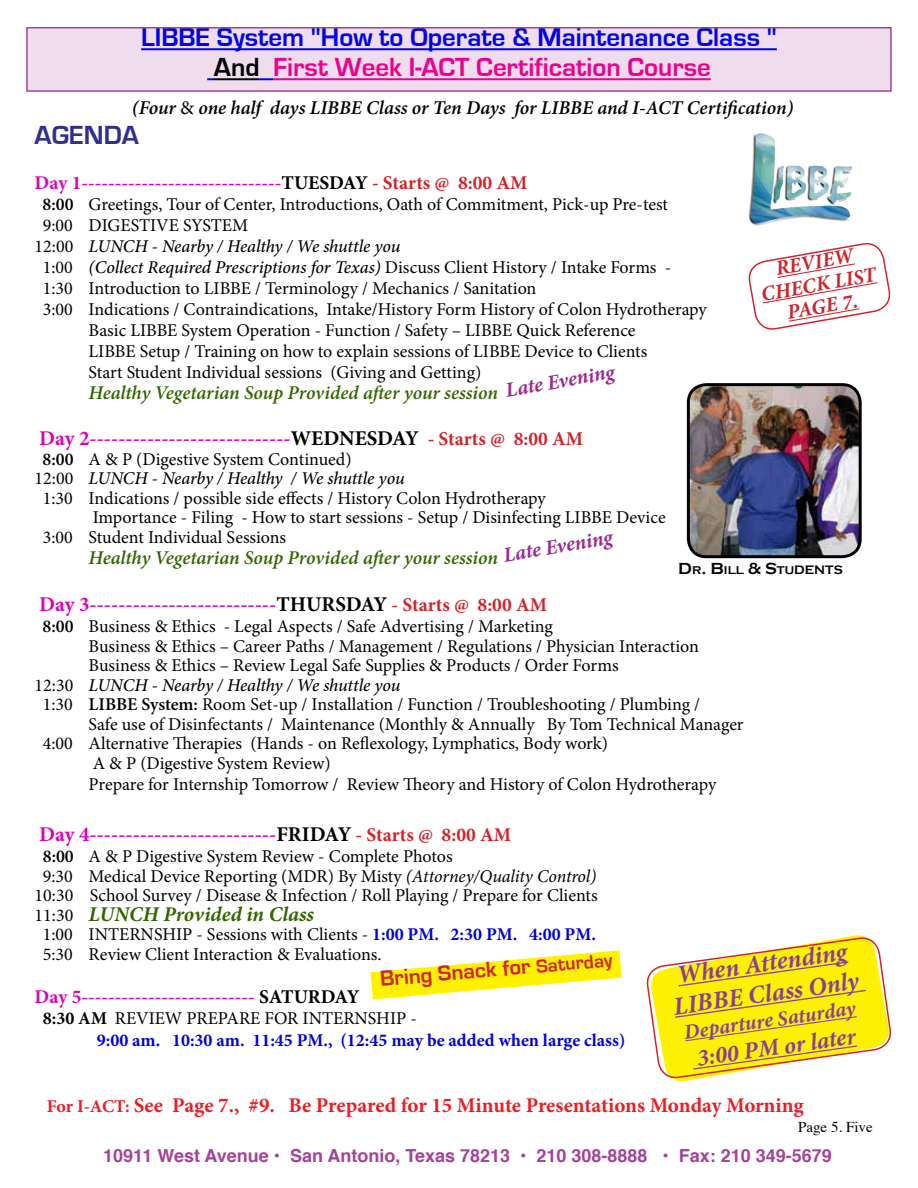
<style>
.page{position:relative;width:918px;height:1188px;background:#fff}
.page>*{position:absolute;margin:0;border:0;box-sizing:border-box;transform-origin:0 0}
.t1{font:700 27px/30px "Eurostile";color:#00e;text-align:center}
.t2{font:700 27px "Eurostile";color:#2e3192}
.t3{font:italic 700 25.5px/30.6px "Minion Pro";color:#8d3d97}
.t4{font:italic 700 24px "Minion Pro";color:#8d3d97}
.t5{font:700 22.5px "Eurostile";color:#d2232a}
.t6{font:700 21px "Minion Pro";color:#dd00ba}
.t7{font:700 21px "Minion Pro";letter-spacing:-.005em;color:#ed1c24}
.t8{font:italic 700 21px "Minion Pro";color:#360}
.t9{font:italic 700 21px "Minion Pro";color:#9c2a90}
.t10{font:italic 700 21px/22.5px "Minion Pro";color:#d2232a;text-align:center}
.t11{font:italic 700 21px "Minion Pro";color:#8d3d97}
.t12{font:700 19.5px "Minion Pro";color:#dd00ba}
.t13{font:italic 600 19.5px "Minion Pro";letter-spacing:-.005em;color:#360}
.t14{font:italic 600 19.5px "Minion Pro";color:#000}
.t15{font:18px/19.5px "Minion Pro";color:#000}
.t16{font:italic 500 18px "Minion Pro";letter-spacing:-.01em;color:#000}
.t17{font:700 18px/21.6px "Minion Pro";color:#00d}
.t18{font:700 18px "Helvetica";color:#a54399}
.t19{font:15px "Times";color:#000}
.t20{font:700 11.55px "Copperplate Gothic";color:#000}
.s1{color:#000}
.s2{color:#ec008c}
.s3{font-weight:400;font-style:normal}
.s4{color:#d2232a}
.s5{font-weight:600}
.s6{font-size:19.5px;color:#d2232a}
.s7{font-style:italic}
.s8{font-weight:400;font-style:normal;font-size:18px;color:#000}
.s9{font-weight:700;color:#00d}
.s10{font-weight:400;color:#000}
.s11{font-size:16.5px}
.s12{font-size:12.6px}
.s13{font-size:19.5px}
.s14{font-size:18px}
</style>
<div class="page">
<svg style="left:748px;top:243px;width:143px;height:87px"></svg>
<svg style="left:646px;top:935px;width:245px;height:147px"></svg>
<img style="left:688px;top:387px;width:170px;height:170px">
<div style="left:687px;top:383px;width:175px;height:175px;border:3px solid #000;border-radius:18px"></div>
<div style="left:27px;top:28px;width:864px;height:63px;background:#efdded"></div>
<hr style="left:141px;top:48px;width:636px;height:2px;background:#00e">
<svg style="left:207px;top:78px;width:7px;height:2px"></svg>
<hr style="left:214px;top:78px;width:46px;height:2px;background:#000">
<svg style="left:260px;top:78px;width:13px;height:2px"></svg>
<hr style="left:273px;top:78px;width:438px;height:2px;background:#ec008c">
<div style="left:26px;top:27px;width:866px;height:65px;border:2px solid #a54399"></div>
<svg style="left:370px;top:950px;width:252px;height:49px"></svg>
<img style="left:748px;top:134px;width:104px;height:92px">
<h1 class="t1" style="left:141px;top:23px;width:637px">LIBBE System "How to Operate &amp; Maintenance Class "<br><span class="s1">And</span> <span class="s2">First Week I-ACT Certification Course</span></h1>
<p class="t14" style="left:132px;top:94px;width:663px">(Four <span class="s3">&amp;</span> one half days LIBBE Class or Ten Days for LIBBE and I-ACT Certification)</p>
<h1 class="t2" style="left:35px;top:120px;width:106px">AGENDA</h1>
<p class="t12" style="left:35px;top:169px;width:494px">Day 1------------------------------<span class="s1">TUESDAY</span> <span class="s4">- Starts @ 8:00 AM</span></p>
<p class="t15" style="left:43px;top:194px;width:627px"><span class="s5">8:00</span> Greetings, Tour of Center, Introductions, Oath of Commitment, Pick-up Pre-test</p>
<p class="t15" style="left:43px;top:215px;width:207px">9:00 DIGESTIVE SYSTEM</p>
<p class="t16" style="left:35px;top:233px;width:367px"><span class="s3">12:00</span> LUNCH - Nearby / Healthy / We shuttle you</p>
<p class="t16" style="left:43px;top:254px;width:630px"><span class="s3">1:00</span> (Collect Required Prescriptions for Texas) <span class="s3">Discuss Client History / Intake Forms -</span></p>
<p class="t15" style="left:43px;top:278px;width:495px">1:30 Introduction to LIBBE / Terminology / Mechanics / Sanitation</p>
<p class="t15" style="left:43px;top:299px;width:665px">3:00 Indications / Contraindications, Intake/History Form History of Colon Hydrotherapy</p>
<p class="t15" style="left:89px;top:320px;width:548px">Basic LIBBE System Operation - Function / Safety – LIBBE Quick Reference</p>
<p class="t15" style="left:89px;top:341px;width:560px">LIBBE Setup / Training on how to explain sessions of LIBBE Device to Clients</p>
<p class="t15" style="left:89px;top:362px;width:394px">Start Student Individual sessions (Giving and Getting)</p>
<p class="t13" style="left:89px;top:379px;width:411px">Healthy Vegetarian Soup Provided after your session</p>
<p class="t6" style="left:39px;top:424px;width:545px">Day 2----------------------------<span class="s1">WEDNESDAY</span> <span class="s6">- Starts @ 8:00 AM</span></p>
<p class="t15" style="left:43px;top:449px;width:311px"><span class="s5">8:00</span> A &amp; P (Digestive System Continued)</p>
<p class="t16" style="left:35px;top:466px;width:372px"><span class="s3">12:00</span> LUNCH - Nearby / Healthy / We shuttle you</p>
<p class="t15" style="left:43px;top:488px;width:504px">1:30 Indications / possible side effects / History Colon Hydrotherapy</p>
<p class="t15" style="left:93px;top:508px;width:574px">Importance - Filing - How to start sessions - Setup / Disinfecting LIBBE Device</p>
<p class="t15" style="left:43px;top:527px;width:245px">3:00 Student Individual Sessions</p>
<p class="t13" style="left:89px;top:544px;width:411px">Healthy Vegetarian Soup Provided after your session</p>
<p class="t6" style="left:39px;top:589px;width:509px">Day 3--------------------------<span class="s1">THURSDAY</span> <span class="s6">- Starts @ 8:00 AM</span></p>
<p class="t15" style="left:43px;top:617px;width:512px"><span class="s5">8:00</span> Business &amp; Ethics - Legal Aspects / Safe Advertising / Marketing</p>
<p class="t15" style="left:89px;top:636px;width:612px">Business &amp; Ethics – Career Paths / Management / Regulations / Physician Interaction</p>
<p class="t15" style="left:89px;top:656px;width:531px">Business &amp; Ethics – Review Legal Safe Supplies &amp; Products / Order Forms</p>
<p class="t16" style="left:35px;top:673px;width:367px"><span class="s3">12:30</span> LUNCH - Nearby / Healthy / We shuttle you</p>
<p class="t15" style="left:43px;top:695px;width:659px">1:30 <span class="s5">LIBBE System:</span> Room Set-up / Installation / Function / Troubleshooting / Plumbing /</p>
<p class="t15" style="left:89px;top:714px;width:657px">Safe use of Disinfectants / Maintenance (Monthly &amp; Annually By Tom Technical Manager</p>
<p class="t15" style="left:43px;top:734px;width:567px">4:00 Alternative Therapies (Hands - on Reflexology, Lymphatics, Body work)</p>
<p class="t15" style="left:93px;top:753px;width:240px">A &amp; P (Digestive System Review)</p>
<p class="t15" style="left:89px;top:775px;width:629px">Prepare for Internship Tomorrow / Review Theory and History of Colon Hydrotherapy</p>
<p class="t6" style="left:39px;top:819px;width:473px">Day 4--------------------------<span class="s1">FRIDAY</span> <span class="s6">- Starts @ 8:00 AM</span></p>
<p class="t15" style="left:43px;top:847px;width:411px"><span class="s5">8:00</span> A &amp; P Digestive System Review - Complete Photos</p>
<p class="t15" style="left:43px;top:866px;width:555px">9:30 Medical Device Reporting (MDR) By Misty <span class="s7">(Attorney/Quality Control)</span></p>
<p class="t15" style="left:35px;top:886px;width:565px">10:30 School Survey / Disease &amp; Infection / Roll Playing / Prepare for Clients</p>
<p class="t8" style="left:35px;top:899px;width:281px"><span class="s8">11:30</span> LUNCH Provided in Class</p>
<p class="t15" style="left:43px;top:925px;width:555px">1:00 INTERNSHIP - Sessions with Clients - <span class="s9">1:00 PM. 2:30 PM. 4:00 PM.<br></span>5:30 Review Client Interaction &amp; Evaluations.</p>
<p class="t12" style="left:35px;top:983px;width:326px">Day 5-------------------------- <span class="s1">SATURDAY</span></p>
<p class="t17" style="left:97px;top:1008px;width:530px;text-indent:-54px"><span class="s1">8:30 AM</span> <span class="s10">REVIEW PREPARE FOR INTERNSHIP -<br></span>9:00 am. 10:30 am. 11:45 PM., (12:45 may be added when large class)</p>
<p class="t10" style="left:755px;top:261px;width:118px;rotate:-10deg">REVIEW<br>CHECK LIST<br>PAGE 7.</p>
<p class="t9" style="left:503px;top:376px;width:112px;rotate:-10deg">Late Evening</p>
<p class="t9" style="left:501px;top:541px;width:112px;rotate:-10deg">Late Evening</p>
<p class="t20" style="left:678px;top:563px;width:166px"><span class="s11">D</span>R<span class="s11">. B</span>ILL <span class="s11">&amp; S</span>TU<span class="s12">DENTS</span></p>
<h2 class="t3" style="left:667px;top:961px;width:188px;rotate:-8deg">When Attending<br>LIBBE Class Only</h2>
<p class="t5" style="left:379px;top:967px;width:235px;rotate:-5deg">Bring Snack for <span class="s13">Saturday</span></p>
<p class="t11" style="left:682px;top:1017px;width:174px;rotate:-8deg">Departure Saturday</p>
<h3 class="t4" style="left:695px;top:1041px;width:162px;rotate:-8deg">3:00 PM or later</h3>
<p class="t7" style="left:47px;top:1090px;width:758px"><span class="s14">For I-ACT:</span> See Page 7., #9. Be Prepared for 15 Minute Presentations Monday Morning</p>
<p class="t19" style="left:798px;top:1113px;width:76px">Page 5. Five</p>
<p class="t18" style="left:103px;top:1141px;width:730px">10911 West Avenue • San Antonio, Texas 78213 • 210 308-8888 • Fax: 210 349-5679</p>
</div>
